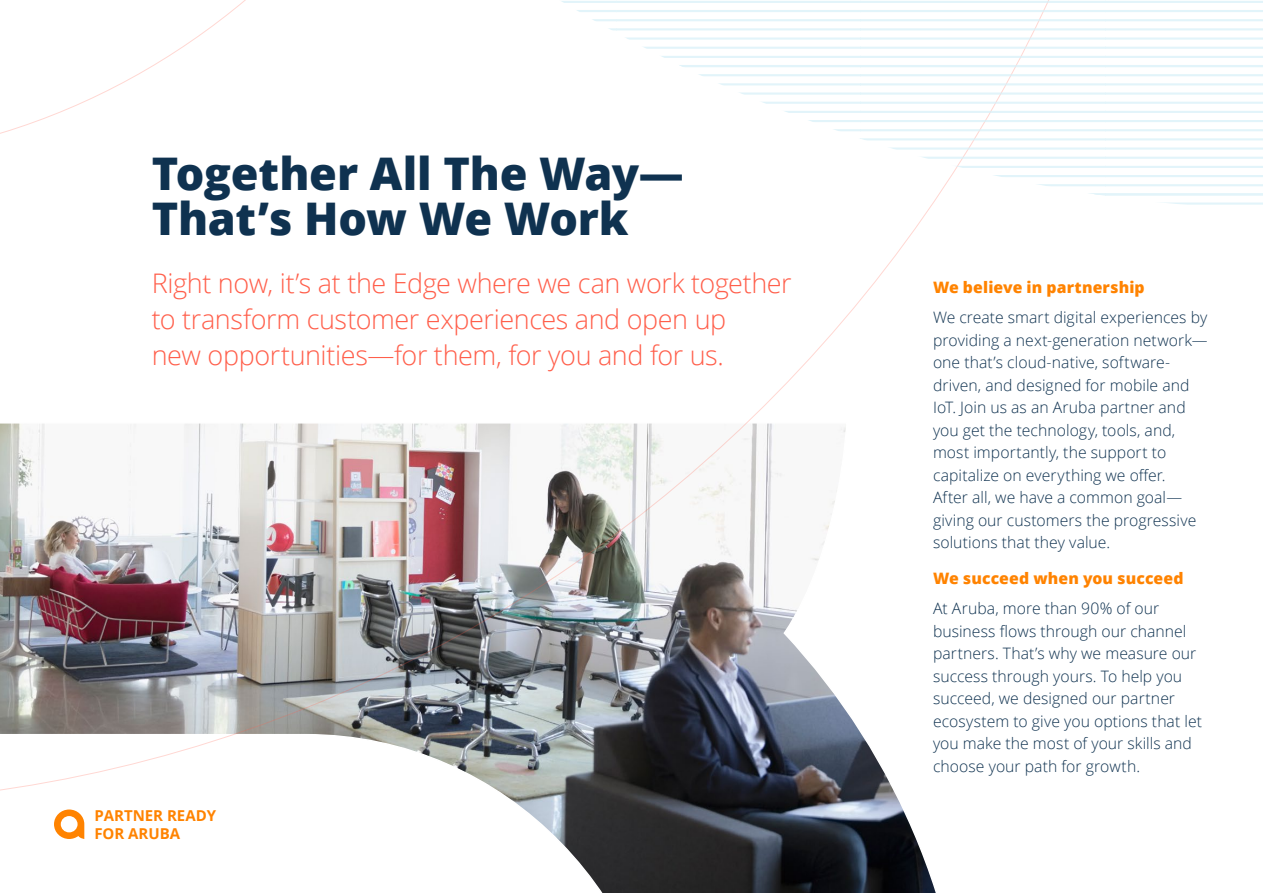
<style>
.page{position:relative;width:1263px;height:893px;background:#fff}
.page>*{position:absolute;margin:0;border:0;box-sizing:border-box;transform-origin:0 0}
.t1{font:800 45px/45px "Open Sans";letter-spacing:-.005em;color:#0f3250}
.t2{font:300 27px/36px "Open Sans";letter-spacing:-.015em;color:#ff5f4b}
.t3{font:300 15.75px/22.5px "Open Sans";letter-spacing:.005em;color:#0f3250}
.t4{font:800 15.75px "Open Sans";letter-spacing:.01em;color:#ff8300}
.t5{font:700 15px/18px "Open Sans";color:#ff8300}
</style>
<div class="page">
<svg style="left:84px;top:805px;width:852px;height:88px"></svg>
<img style="left:0;top:77px;width:929px;height:728px">
<svg style="left:132px;top:0;width:1131px;height:210px"></svg>
<svg style="left:54px;top:809px;width:30px;height:30px"></svg>
<h1 class="t1" style="left:152px;top:148px;width:534px">Together All The Way—<br>That’s How We Work</h1>
<h2 class="t2" style="left:152px;top:264px;width:641px">Right now, it’s at the Edge where we can work together to transform customer experiences and open up<br>new opportunities—for them, for you and for us.</h2>
<p class="t5" style="left:94px;top:806px;width:123px">PARTNER READY<br>FOR ARUBA</p>
<p class="t4" style="left:933px;top:275px;width:213px">We believe in partnership</p>
<p class="t3" style="left:933px;top:306px;width:276px">We create smart digital experiences by providing a next-generation network— one that’s cloud-native, software&shy;driven, and designed for mobile and IoT. Join us as an Aruba partner and you get the technology, tools, and, most importantly, the support to capitalize on everything we offer.<br>After all, we have a common goal— giving our customers the progressive solutions that they value.</p>
<p class="t4" style="left:933px;top:566px;width:252px">We succeed when you succeed</p>
<p class="t3" style="left:933px;top:597px;width:271px">At Aruba, more than 90% of our business flows through our channel partners. That’s why we measure our success through yours. To help you succeed, we designed our partner ecosystem to give you options that let you make the most of your skills and choose your path for growth.</p>
</div>
